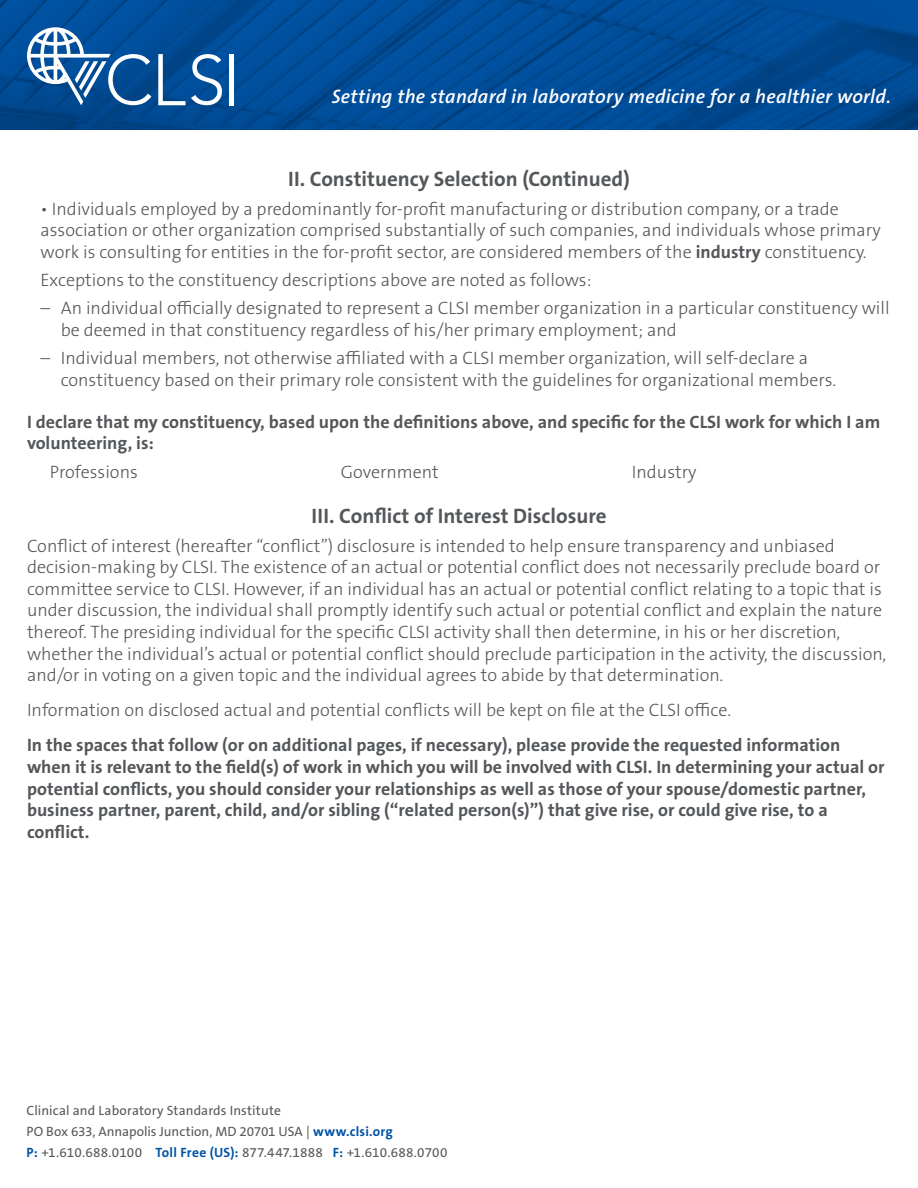
<style>
.page{position:relative;width:918px;height:1188px;background:#fff}
.page>*{position:absolute;margin:0;border:0;box-sizing:border-box;transform-origin:0 0}
.t1{font:700 21px "The Sans B W7";color:#54575a}
.t2{font:italic 600 19.5px "The Sans B W6";letter-spacing:.01em;color:#fff}
.t3{font:300 18px/21.6px "The Sans B W3";color:#54575a}
.t4{font:700 18px/21.6px "The Sans B W7";color:#54575a}
.t5{font:13.5px/21px "The Sans B W5 Plain";letter-spacing:.005em;color:#58595b}
.s1{font-family:"The Sans B W7";font-weight:700}
.s2{font-family:"The Sans B W7";font-weight:700;color:#0054a6}
</style>
<div class="page">
<svg style="left:0;top:0;width:918px;height:130px;background:#004b95"></svg>
<svg style="left:27px;top:27px;width:124px;height:78px"></svg>
<svg style="left:158px;top:54px;width:64px;height:51px"></svg>
<hr style="left:229px;top:54px;width:4px;height:51px;background:#fff">
<p class="t2" style="left:332px;top:85px;width:561px">Setting the standard in laboratory medicine for a healthier world.</p>
<p class="t1" style="left:288px;top:166px;width:343px">II. Constituency Selection (Continued)</p>
<p class="t3" style="left:40px;top:198px;width:842px">• Individuals employed by a predominantly for-profit manufacturing or distribution company, or a trade association or other organization comprised substantially of such companies, and individuals whose primary work is consulting for entities in the for-profit sector, are considered members of the <span class="s1">industry</span> constituency.</p>
<p class="t3" style="left:40px;top:269px;width:553px">Exceptions to the constituency descriptions above are noted as follows:</p>
<p class="t3" style="left:61px;top:298px;width:830px;text-indent:-20px">– An individual officially designated to represent a CLSI member organization in a particular constituency will be deemed in that constituency regardless of his/her primary employment; and</p>
<p class="t3" style="left:61px;top:348px;width:777px;text-indent:-20px">– Individual members, not otherwise affiliated with a CLSI member organization, will self-declare a constituency based on their primary role consistent with the guidelines for organizational members.</p>
<p class="t4" style="left:27px;top:411px;width:855px">I declare that my constituency, based upon the definitions above, and specific for the CLSI work for which I am volunteering, is:</p>
<p class="t3" style="left:50px;top:461px;width:89px">Professions</p>
<p class="t3" style="left:341px;top:461px;width:99px">Government</p>
<p class="t3" style="left:632px;top:461px;width:66px">Industry</p>
<p class="t1" style="left:311px;top:503px;width:297px">III. Conflict of Interest Disclosure</p>
<p class="t3" style="left:27px;top:535px;width:861px">Conflict of interest (hereafter “conflict”) disclosure is intended to help ensure transparency and unbiased decision-making by CLSI. The existence of an actual or potential conflict does not necessarily preclude board or committee service to CLSI. However, if an individual has an actual or potential conflict relating to a topic that is under discussion, the individual shall promptly identify such actual or potential conflict and explain the nature thereof. The presiding individual for the specific CLSI activity shall then determine, in his or her discretion, whether the individual’s actual or potential conflict should preclude participation in the activity, the discussion, and/or in voting on a given topic and the individual agrees to abide by that determination.</p>
<p class="t3" style="left:27px;top:700px;width:706px">Information on disclosed actual and potential conflicts will be kept on file at the CLSI office.</p>
<p class="t4" style="left:27px;top:735px;width:859px">In the spaces that follow (or on additional pages, if necessary), please provide the requested information when it is relevant to the field(s) of work in which you will be involved with CLSI. In determining your actual or potential conflicts, you should consider your relationships as well as those of your spouse/domestic partner, business partner, parent, child, and/or sibling (“related person(s)”) that give rise, or could give rise, to a conflict.</p>
<p class="t5" style="left:27px;top:1100px;width:422px">Clinical and Laboratory Standards Institute<br>PO Box 633, Annapolis Junction, MD 20701 USA | <span class="s2">www.clsi.org<br>P:</span> +1.610.688.0100 <span class="s2">Toll Free (US):</span> 877.447.1888 <span class="s2">F:</span> +1.610.688.0700</p>
</div>
